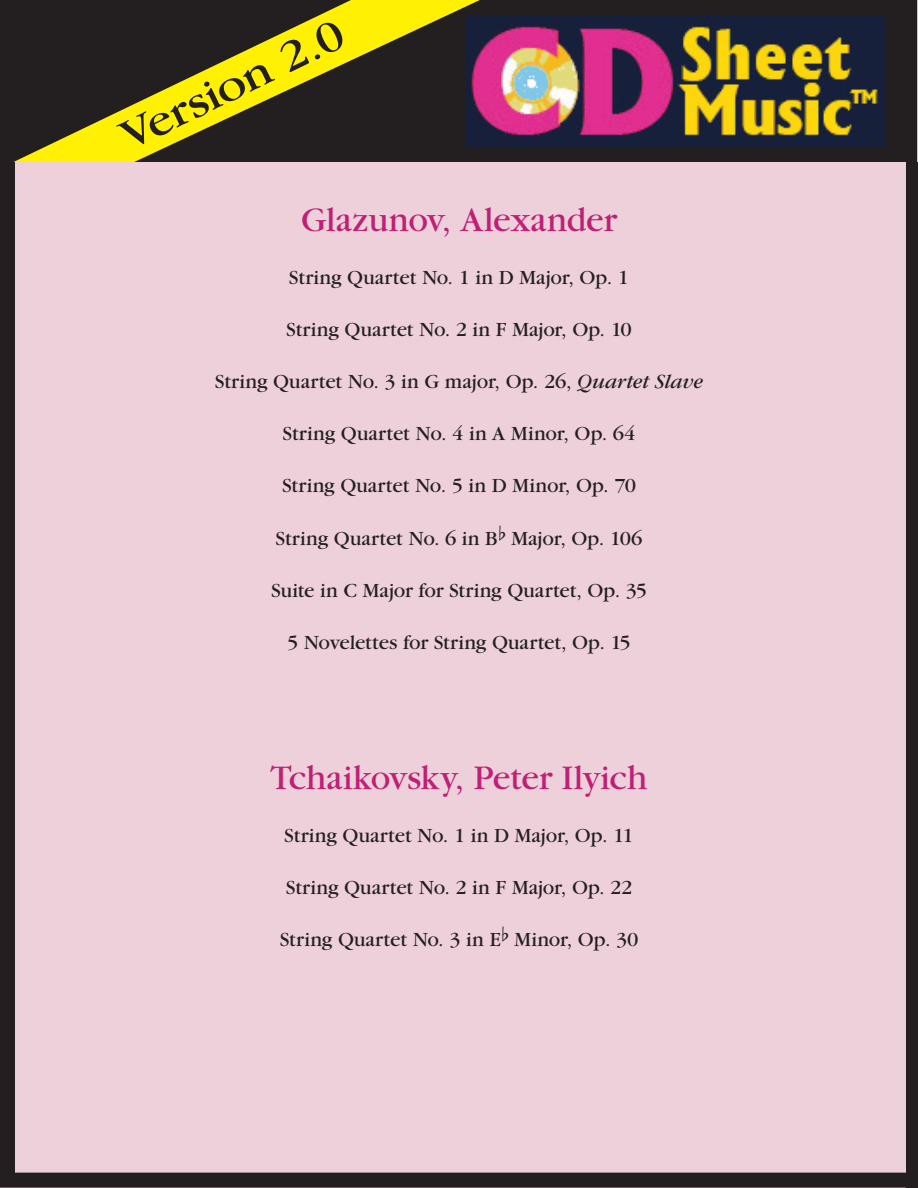
<style>
.page{position:relative;width:918px;height:1188px;background:#fff}
.page>*{position:absolute;margin:0;border:0;box-sizing:border-box;transform-origin:0 0}
.t1{font:45px "Garamond IT Cby BT";color:#231f20;scale:1.12 1}
.Composer{font:36px "Garamond";letter-spacing:-.005em;color:#bf1f75}
.Composer-2{font:21px "Garamond";letter-spacing:.02em;color:#231f20}
.s1{font-style:italic}
.s2{font-family:"Opus Chords"}
</style>
<div class="page">
<div style="left:0;top:0;width:916px;height:162px;background:#231f20"></div>
<div style="left:0;top:162px;width:918px;height:1026px;background:#edd0da"></div>
<svg style="left:14px;top:0;width:466px;height:162px"></svg>
<div style="left:0;top:162px;width:15px;height:1025px;background:#231f20"></div>
<div style="left:906px;top:162px;width:12px;height:1026px;background:#231f20"></div>
<div style="left:0;top:1173px;width:918px;height:15px;background:#231f20"></div>
<img style="left:466px;top:16px;width:418px;height:130px">
<h1 class="t1" style="left:112px;top:113px;width:218px;rotate:-26deg">Version 2.0</h1>
<p class="Composer" style="left:301px;top:201px;width:318px">Glazunov, Alexander</p>
<p class="Composer-2" style="left:289px;top:266px;width:342px">String Quartet No. 1 in D Major, Op. 1</p>
<p class="Composer-2" style="left:286px;top:318px;width:348px">String Quartet No. 2 in F Major, Op. 10</p>
<p class="Composer-2" style="left:215px;top:370px;width:490px">String Quartet No. 3 in G major, Op. 26, <span class="s1">Quartet Slave</span></p>
<p class="Composer-2" style="left:283px;top:423px;width:355px">String Quartet No. 4 in A Minor, Op. 64</p>
<p class="Composer-2" style="left:282px;top:475px;width:356px">String Quartet No. 5 in D Minor, Op. 70</p>
<p class="Composer-2" style="left:276px;top:527px;width:369px">String Quartet No. 6 in B<span class="s2">b</span> Major, Op. 106</p>
<p class="Composer-2" style="left:271px;top:579px;width:378px">Suite in C Major for String Quartet, Op. 35</p>
<p class="Composer-2" style="left:287px;top:631px;width:346px">5 Novelettes for String Quartet, Op. 15</p>
<p class="Composer" style="left:271px;top:759px;width:378px">Tchaikovsky, Peter Ilyich</p>
<p class="Composer-2" style="left:284px;top:824px;width:351px">String Quartet No. 1 in D Major, Op. 11</p>
<p class="Composer-2" style="left:286px;top:876px;width:348px">String Quartet No. 2 in F Major, Op. 22</p>
<p class="Composer-2" style="left:280px;top:928px;width:360px">String Quartet No. 3 in E<span class="s2">b</span> Minor, Op. 30</p>
</div>
